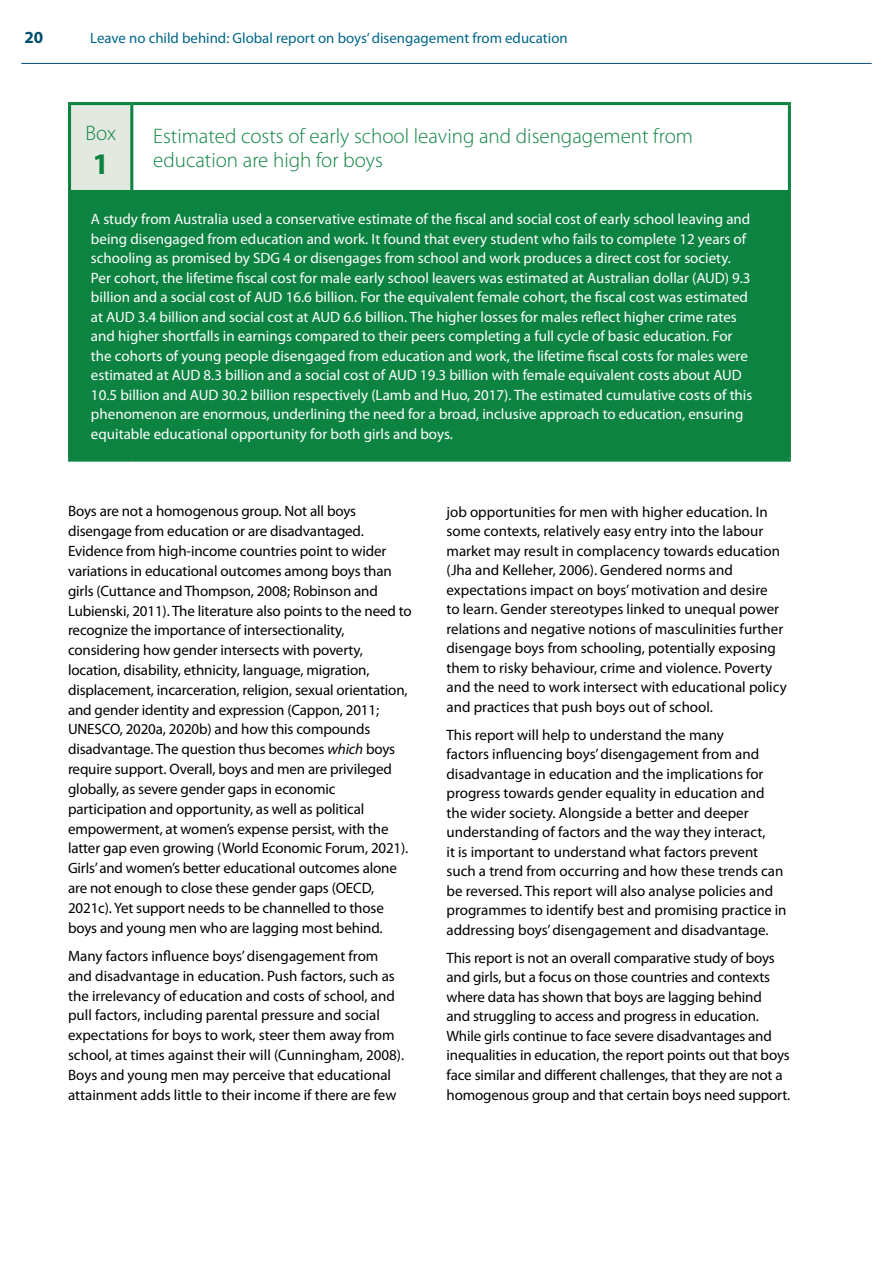
<style>
.page{position:relative;width:893px;height:1263px;background:#fff}
.page>*{position:absolute;margin:0;border:0;box-sizing:border-box;transform-origin:0 0}
.t1{font:700 30px "Myriad Pro";color:#0c8341}
.t2{font:300 21px/24.2px "Myriad Pro";color:#0c8341}
.t3{font:700 16.95px "Myriad Pro";color:#004d6d}
.t4{font:15px/19.8px "Myriad Pro";letter-spacing:-.01em;color:#000}
.t5{font:15px/19.5px "Myriad Pro";color:#fff}
.t6{font:14.85px "Myriad Pro";color:#006787}
.s1{font-style:italic}
</style>
<div class="page">
<hr style="left:21px;top:63px;width:851px;height:1px;background:#004d6d">
<div style="left:70px;top:104px;width:62px;height:87px;background:#e3e9e0"></div>
<div style="left:70px;top:191px;width:719px;height:269px;background:#0c8341"></div>
<hr style="left:68px;top:102px;width:64px;height:3px;background:#0c8341">
<hr style="left:68px;top:105px;width:3px;height:85px;background:#0c8341">
<hr style="left:132px;top:102px;width:659px;height:3px;background:#0c8341">
<hr style="left:788px;top:105px;width:3px;height:85px;background:#0c8341">
<hr style="left:68px;top:193px;width:3px;height:266px;background:#0c8341">
<hr style="left:788px;top:193px;width:3px;height:266px;background:#0c8341">
<hr style="left:68px;top:459px;width:64px;height:3px;background:#0c8341">
<hr style="left:132px;top:459px;width:659px;height:3px;background:#0c8341">
<hr style="left:130px;top:105px;width:3px;height:85px;background:#0c8341">
<hr style="left:68px;top:190px;width:64px;height:3px;background:#0c8341">
<hr style="left:132px;top:190px;width:659px;height:3px;background:#0c8341">
<p class="t3" style="left:24px;top:26px;width:20px">20</p>
<p class="t6" style="left:90px;top:28px;width:479px">Leave no child behind: Global report on boys’ disengagement from education</p>
<h2 class="t2" style="left:85px;top:120px;width:32px">Box</h2>
<h1 class="t1" style="left:92px;top:144px;width:18px">1</h1>
<h2 class="t2" style="left:153px;top:124px;width:541px">Estimated costs of early school leaving and disengagement from education are high for boys</h2>
<p class="t5" style="left:91px;top:209px;width:663px">A study from Australia used a conservative estimate of the fiscal and social cost of early school leaving and being disengaged from education and work. It found that every student who fails to complete 12 years of schooling as promised by SDG 4 or disengages from school and work produces a direct cost for society.<br>Per cohort, the lifetime fiscal cost for male early school leavers was estimated at Australian dollar (AUD) 9.3 billion and a social cost of AUD 16.6 billion. For the equivalent female cohort, the fiscal cost was estimated at AUD 3.4 billion and social cost at AUD 6.6 billion. The higher losses for males reflect higher crime rates and higher shortfalls in earnings compared to their peers completing a full cycle of basic education. For the cohorts of young people disengaged from education and work, the lifetime fiscal costs for males were estimated at AUD 8.3 billion and a social cost of AUD 19.3 billion with female equivalent costs about AUD 10.5 billion and AUD 30.2 billion respectively (Lamb and Huo, 2017). The estimated cumulative costs of this phenomenon are enormous, underlining the need for a broad, inclusive approach to education, ensuring equitable educational opportunity for both girls and boys.</p>
<p class="t4" style="left:68px;top:501px;width:345px">Boys are not a homogenous group. Not all boys disengage from education or are disadvantaged.<br>Evidence from high-income countries point to wider variations in educational outcomes among boys than girls (Cuttance and Thompson, 2008; Robinson and Lubienski, 2011). The literature also points to the need to recognize the importance of intersectionality, considering how gender intersects with poverty, location, disability, ethnicity, language, migration, displacement, incarceration, religion, sexual orientation, and gender identity and expression (Cappon, 2011; UNESCO, 2020a, 2020b) and how this compounds disadvantage. The question thus becomes <span class="s1">which</span> boys require support. Overall, boys and men are privileged globally, as severe gender gaps in economic participation and opportunity, as well as political empowerment, at women’s expense persist, with the latter gap even growing (World Economic Forum, 2021).<br>Girls’ and women’s better educational outcomes alone are not enough to close these gender gaps (OECD, 2021c). Yet support needs to be channelled to those boys and young men who are lagging most behind.</p>
<p class="t4" style="left:68px;top:946px;width:338px">Many factors influence boys’ disengagement from and disadvantage in education. Push factors, such as the irrelevancy of education and costs of school, and pull factors, including parental pressure and social expectations for boys to work, steer them away from school, at times against their will (Cunningham, 2008).<br>Boys and young men may perceive that educational attainment adds little to their income if there are few</p>
<p class="t4" style="left:446px;top:501px;width:342px">job opportunities for men with higher education. In some contexts, relatively easy entry into the labour market may result in complacency towards education (Jha and Kelleher, 2006). Gendered norms and expectations impact on boys’ motivation and desire<br>to learn. Gender stereotypes linked to unequal power relations and negative notions of masculinities further disengage boys from schooling, potentially exposing them to risky behaviour, crime and violence. Poverty and the need to work intersect with educational policy and practices that push boys out of school.</p>
<p class="t4" style="left:446px;top:725px;width:342px">This report will help to understand the many<br>factors influencing boys’ disengagement from and disadvantage in education and the implications for progress towards gender equality in education and the wider society. Alongside a better and deeper understanding of factors and the way they interact,<br>it is important to understand what factors prevent such a trend from occurring and how these trends can be reversed. This report will also analyse policies and programmes to identify best and promising practice in addressing boys’ disengagement and disadvantage.</p>
<p class="t4" style="left:446px;top:948px;width:345px">This report is not an overall comparative study of boys and girls, but a focus on those countries and contexts where data has shown that boys are lagging behind<br>and struggling to access and progress in education.<br>While girls continue to face severe disadvantages and inequalities in education, the report points out that boys face similar and different challenges, that they are not a homogenous group and that certain boys need support.</p>
</div>
